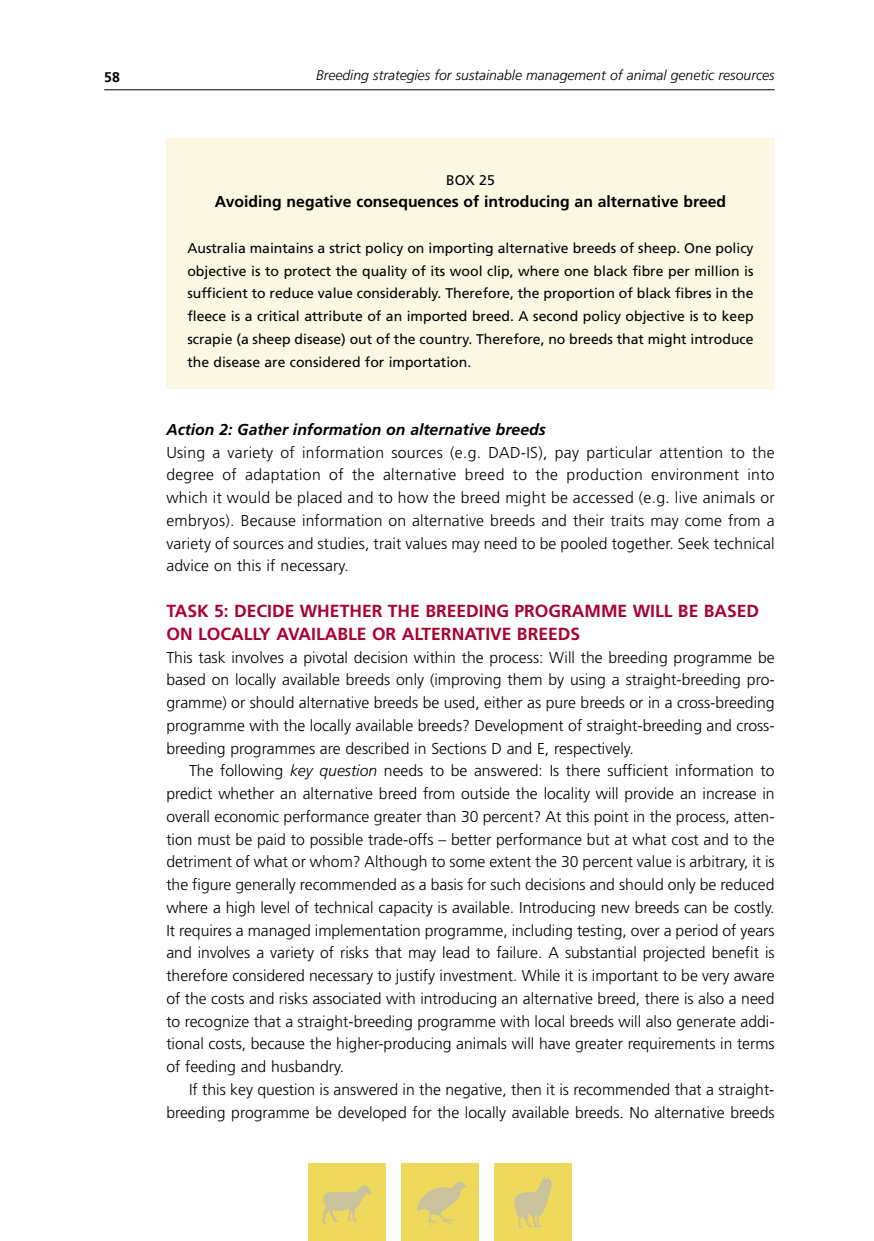
<style>
.page{position:relative;width:874px;height:1241px;background:#fff}
.page>*{position:absolute;margin:0;border:0;box-sizing:border-box;transform-origin:0 0}
.t1{font:700 17.5px/22.8px "Frutiger LT Std";color:#ab0132}
.t2{font:300 15.75px/22.8px "Frutiger LT Std";color:#000;text-align:justify}
.t3{font:700 15.75px "Frutiger LT Std";color:#000}
.t4{font:italic 700 15.75px "Frutiger LT Std";color:#000}
.t5{font:14px/22.8px "Frutiger LT Std";color:#000;text-align:justify}
.t6{font:italic 300 14px "Frutiger LT Std";color:#000}
.t7{font:700 14px "Frutiger LT Std";color:#000}
.s1{font-style:italic}
</style>
<div class="page">
<hr style="left:104px;top:89px;width:670px;height:1px;background:#000">
<div style="left:308px;top:1162px;width:77px;height:78px;background:#efd95c"></div>
<div style="left:401px;top:1162px;width:78px;height:78px;background:#efd95c"></div>
<div style="left:494px;top:1162px;width:78px;height:78px;background:#efd95c"></div>
<svg style="left:514px;top:1176px;width:38px;height:51px"></svg>
<svg style="left:322px;top:1185px;width:50px;height:38px"></svg>
<svg style="left:417px;top:1182px;width:49px;height:43px"></svg>
<div style="left:166px;top:138px;width:608px;height:251px;background:#fcf7e3"></div>
<p class="t7" style="left:104px;top:69px;width:17px">58</p>
<p class="t6" style="left:316px;top:67px;width:460px">Breeding strategies for sustainable management of animal genetic resources</p>
<p class="t5" style="left:446px;top:168px;width:50px">Box 25</p>
<p class="t3" style="left:215px;top:192px;width:512px">Avoiding negative consequences of introducing an alternative breed</p>
<p class="t5" style="left:187px;top:236px;width:567px">Australia maintains a strict policy on importing alternative breeds of sheep. One policy objective is to protect the quality of its wool clip, where one black fibre per million is sufficient to reduce value considerably. Therefore, the proportion of black fibres in the fleece is a critical attribute of an imported breed. A second policy objective is to keep scrapie (a sheep disease) out of the country. Therefore, no breeds that might introduce the disease are considered for importation.</p>
<p class="t4" style="left:166px;top:420px;width:380px">Action 2: Gather information on alternative breeds</p>
<p class="t2" style="left:166px;top:441px;width:609px">Using a variety of information sources (e.g. DAD-IS), pay particular attention to the degree of adaptation of the alternative breed to the production environment into which it would be placed and to how the breed might be accessed (e.g. live animals or embryos). Because information on alternative breeds and their traits may come from a variety of sources and studies, trait values may need to be pooled together. Seek technical advice on this if necessary.</p>
<p class="t1" style="left:166px;top:599px;width:594px">TASK 5: DECIDE WH ETH ER TH E BREEDING PROGRAMME WILL BE BASED<br>ON LOCALLY</p>
<p class="t1" style="left:276px;top:622px;width:305px">AVAILABLE OR ALTERNATIVE BREEDS</p>
<p class="t2" style="left:166px;top:646px;width:609px">This task involves a pivotal decision within the process: Will the breeding programme be based on locally available breeds only (improving them by using a straight-breeding pro&shy;gramme) or should alternative breeds be used, either as pure breeds or in a cross-breeding programme with the locally available breeds? Development of straight-breeding and cross&shy;breeding programmes are described in Sections D and E, respectively.</p>
<p class="t2" style="left:166px;top:759px;width:609px;text-indent:23px">The following <span class="s1">key question</span> needs to be answered: Is there sufficient information to predict whether an alternative breed from outside the locality will provide an increase in overall economic performance greater than 30 percent? At this point in the process, atten&shy;tion must be paid to possible trade-offs – better performance but at what cost and to the detriment of what or whom? Although to some extent the 30 percent value is arbitrary, it is the figure generally recommended as a basis for such decisions and should only be reduced where a high level of technical capacity is available. Introducing new breeds can be costly.<br>It requires a managed implementation programme, including testing, over a period of years and involves a variety of risks that may lead to failure. A substantial projected benefit is therefore considered necessary to justify investment. While it is important to be very aware of the costs and risks associated with introducing an alternative breed, there is also a need to recognize that a straight-breeding programme with local breeds will also generate addi&shy;tional costs, because the higher-producing animals will have greater requirements in terms of feeding and husbandry.</p>
<p class="t2" style="left:166px;top:1078px;width:609px;text-align:right">If this key question is answered in the negative, then it is recommended that a straight&shy;breeding programme be developed for the locally available breeds. No alternative breeds</p>
</div>
